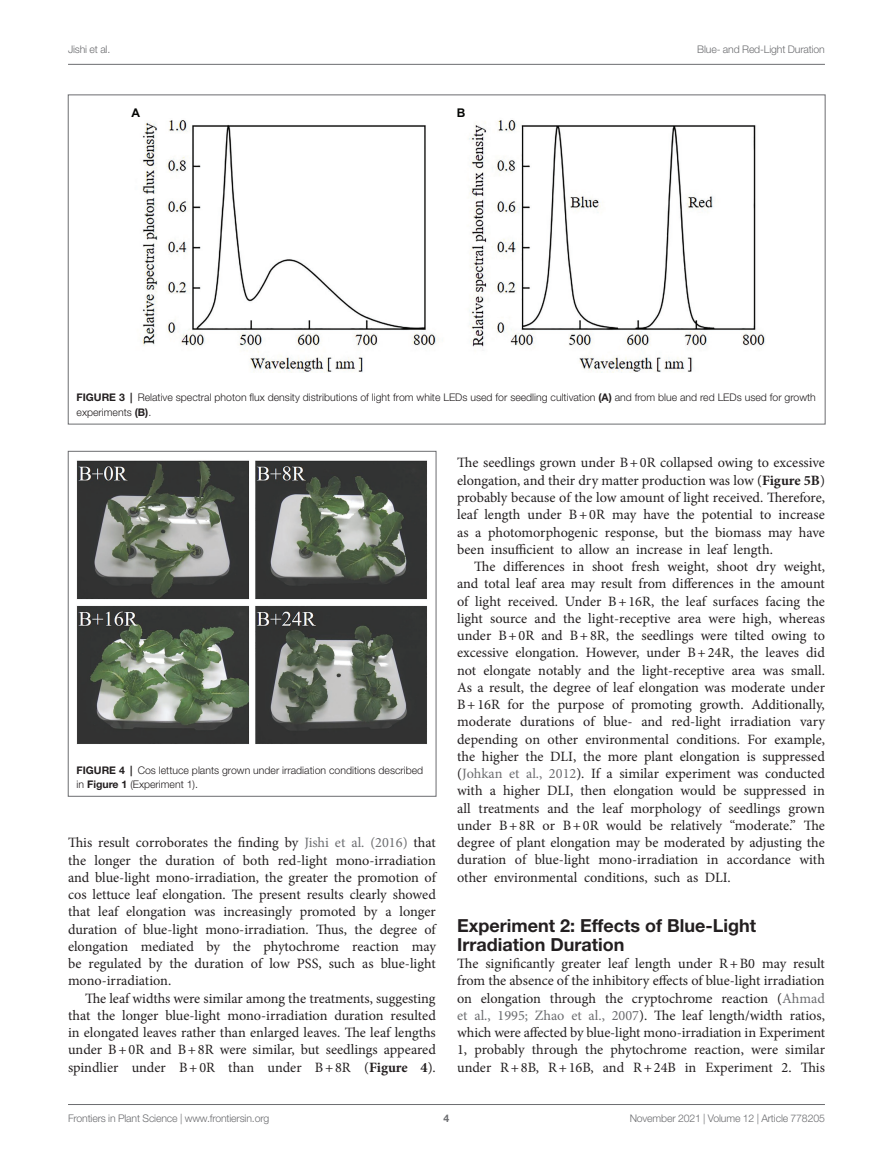
<style>
.page{position:relative;width:893px;height:1170px;background:#fff}
.page>*{position:absolute;margin:0;border:0;box-sizing:border-box;transform-origin:0 0}
.HEAD_2{font:700 18px/18.8px "Helvetica Neue LT Std";color:#231f20}
.TEXT{font:14.25px/17.2px "Minion Pro";color:#231f20;text-align:justify}
.TEXT_FLUSH{font:14.25px/17.2px "Minion Pro";color:#231f20;text-align:justify}
.t1{font:700 12px "Arial";color:#040503}
.FIG_LEG{font:300 10.5px/14.2px "Helvetica Neue LT Std";color:#231f20}
.t2{font:300 10.5px "Helvetica Neue LT Std";letter-spacing:-.015em;color:#6c6d70}
.t3{font:700 10.5px "Helvetica Neue LT Std";color:#6c6d70}
.s1{font-weight:700}
.s2{color:#6c6d70}
</style>
<div class="page">
<hr style="left:68px;top:64px;width:757px;height:1px;background:#6c6d70">
<hr style="left:68px;top:1104px;width:757px;height:1px;background:#6c6d70">
<img style="left:140px;top:120px;width:625px;height:252px">
<img style="left:77px;top:460px;width:350px;height:284px">
<div style="left:68px;top:451px;width:368px;height:345px;border:1px solid #6c6d70"></div>
<p class="t2" style="left:68px;top:42px;width:44px">Jishi et al.</p>
<p class="t2" style="left:697px;top:42px;width:129px">Blue- and Red-Light Duration</p>
<p class="t1" style="left:132px;top:105px;width:10px">A</p>
<p class="t1" style="left:457px;top:105px;width:10px">B</p>
<p class="FIG_LEG" style="left:77px;top:390px;width:741px"><span class="s1">FIGURE 3 |</span> Relative spectral photon flux density distributions of light from white LEDs used for seedling cultivation <span class="s1">(A)</span> and from blue and red LEDs used for growth experiments <span class="s1">(B)</span>.</p>
<p class="FIG_LEG" style="left:77px;top:762px;width:348px"><span class="s1">FIGURE 4 |</span> Cos lettuce plants grown under irradiation conditions described in <span class="s1">Figure 1</span> (Experiment 1).</p>
<p class="TEXT_FLUSH" style="left:68px;top:834px;width:369px">This result corroborates the finding by <span class="s2">Jishi et al. (2016)</span> that the longer the duration of both red-light mono-irradiation and blue-light mono-irradiation, the greater the promotion of cos lettuce leaf elongation. The present results clearly showed that leaf elongation was increasingly promoted by a longer duration of blue-light mono-irradiation. Thus, the degree of elongation mediated by the phytochrome reaction may be regulated by the duration of low PSS, such as blue-light mono-irradiation.</p>
<p class="TEXT" style="left:68px;top:989px;width:369px;text-indent:17px">The leaf widths were similar among the treatments, suggesting that the longer blue-light mono-irradiation duration resulted in elongated leaves rather than enlarged leaves. The leaf lengths under B+0R and B+8R were similar, but seedlings appeared spindlier under B+0R than under B+8R (<span class="s1">Figure 4</span>).</p>
<p class="TEXT" style="left:457px;top:454px;width:369px">The seedlings grown under B+0R collapsed owing to excessive elongation, and their dry matter production was low (<span class="s1">Figure 5B</span>) probably because of the low amount of light received. Therefore, leaf length under B+0R may have the potential to increase as a photomorphogenic response, but the biomass may have been insufficient to allow an increase in leaf length.</p>
<p class="TEXT" style="left:457px;top:558px;width:369px;text-indent:17px">The differences in shoot fresh weight, shoot dry weight, and total leaf area may result from differences in the amount of light received. Under B+16R, the leaf surfaces facing the light source and the light-receptive area were high, whereas under B+0R and B+8R, the seedlings were tilted owing to excessive elongation. However, under B+24R, the leaves did not elongate notably and the light-receptive area was small.<br>As a result, the degree of leaf elongation was moderate under B+16R for the purpose of promoting growth. Additionally, moderate durations of blue- and red-light irradiation vary depending on other environmental conditions. For example, the higher the DLI, the more plant elongation is suppressed (<span class="s2">Johkan et al., 2012</span>). If a similar experiment was conducted with a higher DLI, then elongation would be suppressed in all treatments and the leaf morphology of seedlings grown under B+8R or B+0R would be relatively “moderate.” The degree of plant elongation may be moderated by adjusting the duration of blue-light mono-irradiation in accordance with other environmental conditions, such as DLI.</p>
<p class="HEAD_2" style="left:457px;top:915px;width:300px">Experiment 2: Effects of Blue-Light<br>Irradiation Duration</p>
<p class="TEXT_FLUSH" style="left:457px;top:954px;width:370px">The significantly greater leaf length under R+B0 may result from the absence of the inhibitory effects of blue-light irradiation on elongation through the cryptochrome reaction (<span class="s2">Ahmad et al., 1995; Zhao et al., 2007</span>). The leaf length/width ratios, which were affected by blue-light mono-irradiation in Experiment 1, probably through the phytochrome reaction, were similar under R+8B, R+16B, and R+24B in Experiment 2. This</p>
<p class="t2" style="left:68px;top:1111px;width:203px">Frontiers in Plant Science | www.frontiersin.org</p>
<p class="t3" style="left:444px;top:1111px;width:7px">4</p>
<p class="t2" style="left:630px;top:1111px;width:197px">November 2021 | Volume 12 | Article 778205</p>
</div>
